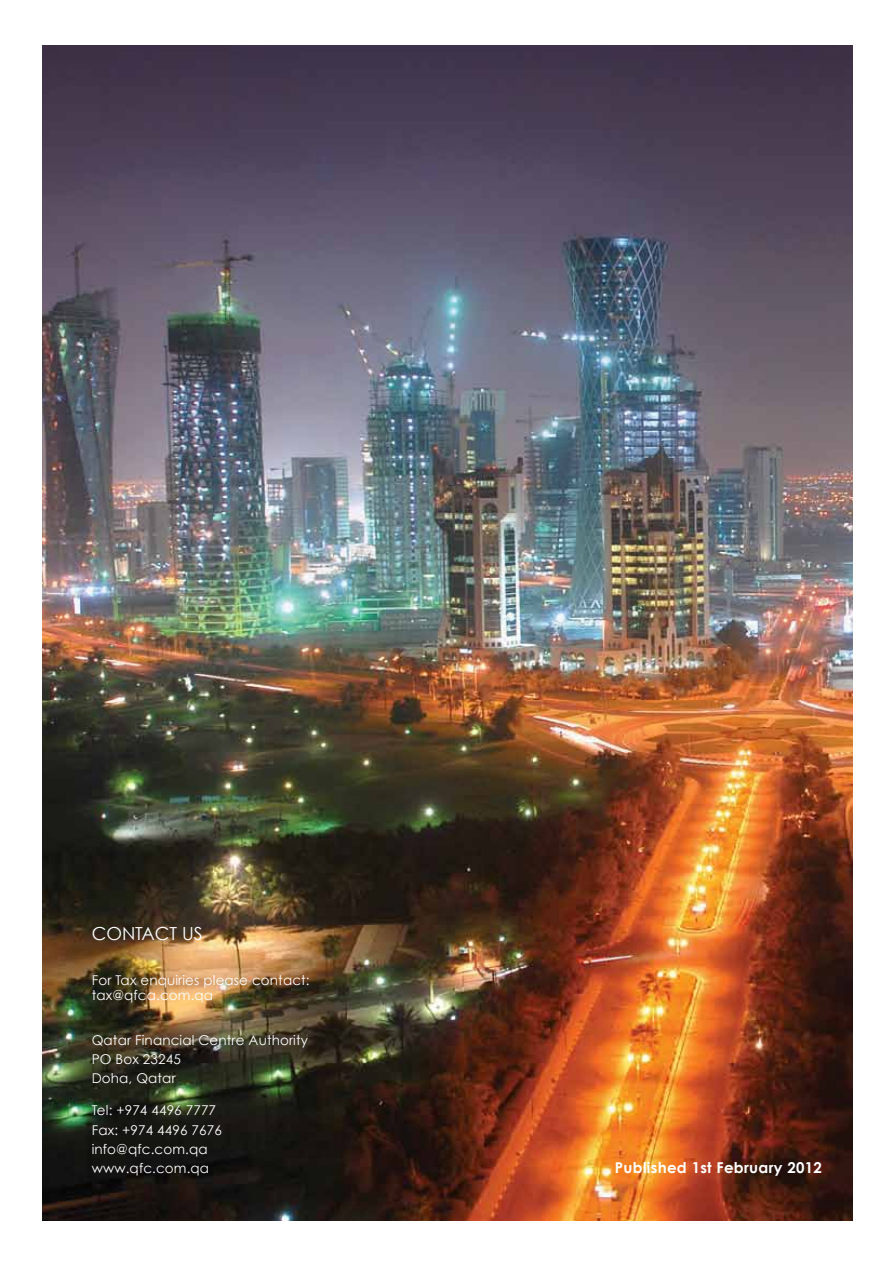
<style>
.page{position:relative;width:893px;height:1263px;background:#fff}
.page>*{position:absolute;margin:0;border:0;box-sizing:border-box;transform-origin:0 0}
.t1{font:18px "Century Gothic";color:#fff}
.t2{font:700 15px "Century Gothic";letter-spacing:.02em;color:#fff}
.t3{font:13.5px/19.2px "Century Gothic";letter-spacing:.01em;color:#fff}
</style>
<div class="page">
<img style="left:43px;top:46px;width:810px;height:1174px">
<h1 class="t1" style="left:92px;top:923px;width:113px">CONTACT US</h1>
<p class="t3" style="left:92px;top:972px;width:219px;line-height:15px">For Tax enquiries please contact: tax@qfca.com.qa</p>
<p class="t3" style="left:92px;top:1030px;width:218px">Qatar Financial Centre Authority<br>PO Box 23245<br>Doha, Qatar</p>
<p class="t3" style="left:92px;top:1101px;width:132px">Tel: +974 4496 7777<br>Fax: +974 4496 7676 info@qfc.com.qa www.qfc.com.qa</p>
<p class="t2" style="left:615px;top:1158px;width:208px">Published 1st February 2012</p>
</div>
